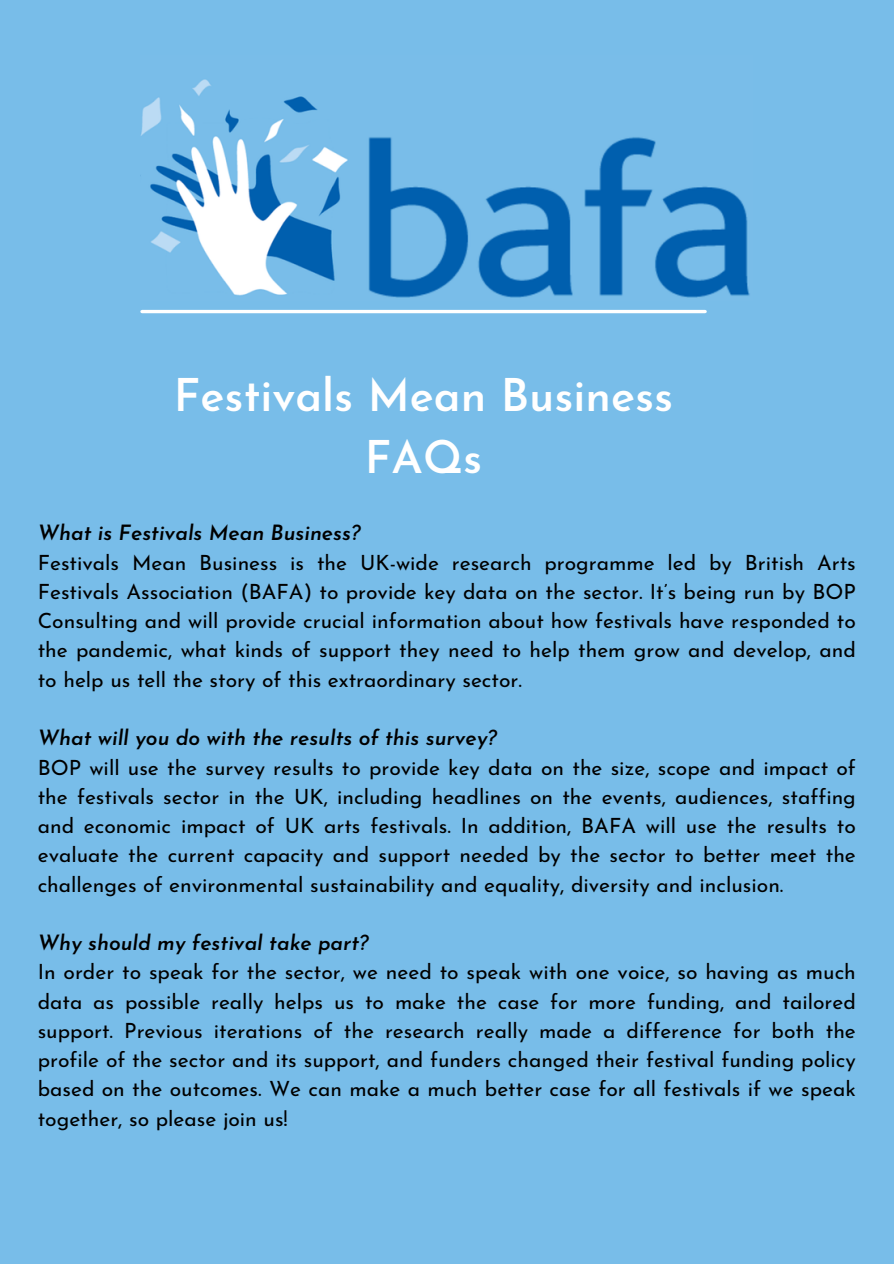
<style>
.page{position:relative;width:894px;height:1264px;background:#fff}
.page>*{position:absolute;margin:0;border:0;box-sizing:border-box;transform-origin:0 0}
.t1{font:600 45px/61.8px "Josefin Sans";color:#fff;text-align:center}
.t2{font:21px/29.2px "Josefin Sans";color:#000;text-align:justify}
.t3{font:italic 600 21px "Josefin Sans";color:#000}
</style>
<div class="page">
<div style="left:0;top:0;width:893px;height:1263px;background:#78bde9"></div>
<img style="left:140px;top:79px;width:610px;height:219px">
<hr style="left:142px;top:310px;width:563px;height:3px;background:#fff">
<p class="t1" style="left:174px;top:369px;width:500px">Festivals Mean Business<br>FAQs</p>
<h1 class="t3" style="left:38px;top:524px;width:324px">What is Festivals Mean Business?</h1>
<p class="t2" style="left:38px;top:550px;width:819px">Festivals Mean Business is the UK-wide research programme led by British Arts Festivals Association (BAFA) to provide key data on the sector. It’s being run by BOP Consulting and will provide crucial information about how festivals have responded to the pandemic, what kinds of support they need to help them grow and develop, and to help us tell the story of this extraordinary sector.</p>
<p class="t3" style="left:38px;top:729px;width:460px">What will you do with the results of this survey?</p>
<p class="t2" style="left:38px;top:754px;width:819px">BOP will use the survey results to provide key data on the size, scope and impact of the festivals sector in the UK, including headlines on the events, audiences, staffing and economic impact of UK arts festivals. In addition, BAFA will use the results to evaluate the current capacity and support needed by the sector to better meet the challenges of environmental sustainability and equality, diversity and inclusion.</p>
<p class="t3" style="left:38px;top:934px;width:332px">Why should my festival take part?</p>
<p class="t2" style="left:38px;top:959px;width:819px">In order to speak for the sector, we need to speak with one voice, so having as much data as possible really helps us to make the case for more funding, and tailored support. Previous iterations of the research really made a difference for both the profile of the sector and its support, and funders changed their festival funding policy based on the outcomes. We can make a much better case for all festivals if we speak together, so please join us!</p>
</div>
